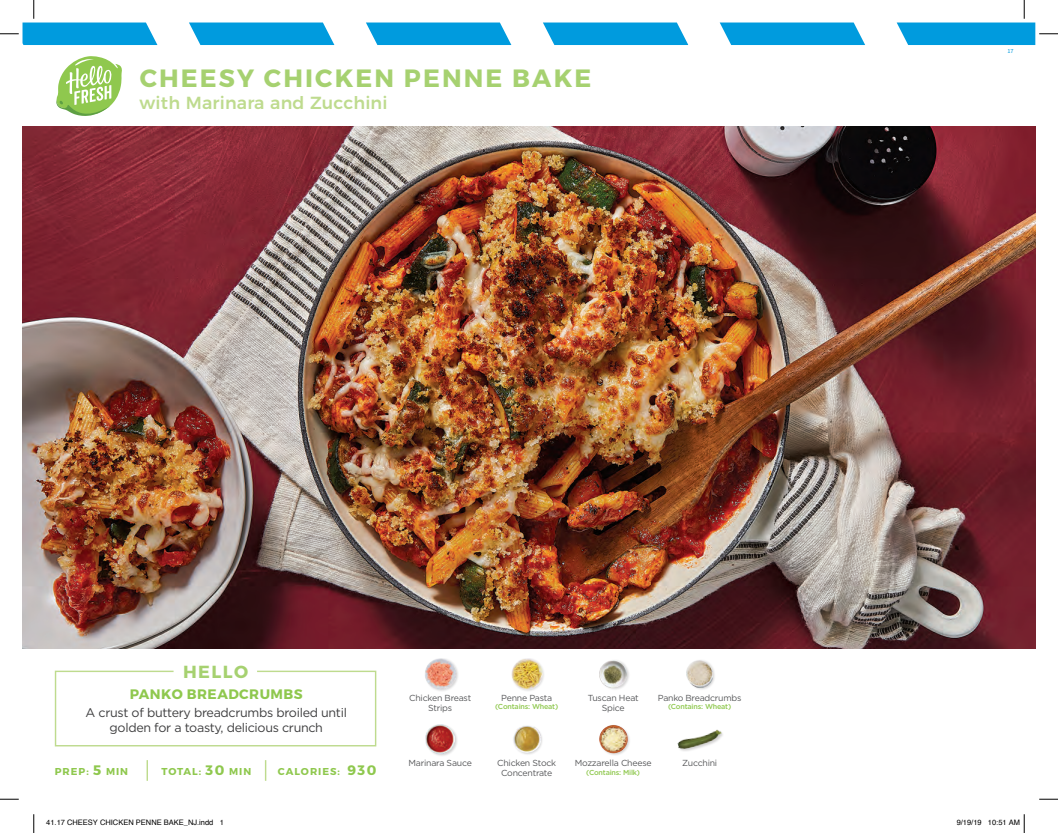
<style>
.page{position:relative;width:1058px;height:833px;background:#fff}
.page>*{position:absolute;margin:0;border:0;box-sizing:border-box;transform-origin:0 0}
.t1{font:700 25px "Montserrat";letter-spacing:.085em;color:#a6d170}
.t2{font:500 17.5px "Montserrat";letter-spacing:.01em;color:#bedb8e}
.t3{font:700 17.5px "Montserrat";letter-spacing:.085em;color:#a6d170}
.t4{font:700 13.75px "Montserrat";letter-spacing:.035em;color:#8fc84e}
.t5{font:12.5px/15px "Gotham";letter-spacing:-.025em;color:#3e3e3f;text-align:center}
.t6{font:700 10px "Montserrat";letter-spacing:.1em;color:#8fc84e}
.t7{font:8.75px/10px "Gotham";letter-spacing:-.025em;color:#57585a;text-align:center}
.t8{font:7.5px "Helvetica";color:#000}
.t9{font:500 7.25px "Gotham";letter-spacing:-.025em;color:#8fc84e}
.t10{font:6.25px "Source Sans Pro";color:#009bde}
.s1{font-size:13.75px}
</style>
<div class="page">
<svg style="left:189px;top:23px;width:145px;height:22px;background:#13a2e0"></svg>
<svg style="left:366px;top:23px;width:145px;height:22px;background:#13a2e0"></svg>
<svg style="left:543px;top:23px;width:145px;height:22px;background:#13a2e0"></svg>
<svg style="left:720px;top:23px;width:145px;height:22px;background:#13a2e0"></svg>
<svg style="left:54px;top:670px;width:323px;height:77px"></svg>
<hr style="left:146px;top:760px;width:2px;height:20px;background:#bedb8e">
<svg style="left:265px;top:760px;width:1px;height:20px"></svg>
<svg style="left:56px;top:56px;width:66px;height:60px"></svg>
<img style="left:23px;top:127px;width:1012px;height:521px">
<div style="left:425px;top:723px;width:33px;height:34px;background:#231f20;opacity:.2"></div>
<img style="left:426px;top:724px;width:29px;height:29px">
<div style="left:424px;top:657px;width:35px;height:35px;background:#231f20;opacity:.2"></div>
<img style="left:424px;top:657px;width:35px;height:33px">
<img style="left:599px;top:725px;width:31px;height:30px">
<div style="left:599px;top:659px;width:31px;height:32px;background:#231f20;opacity:.2"></div>
<img style="left:599px;top:660px;width:28px;height:27px">
<img style="left:513px;top:725px;width:29px;height:30px">
<div style="left:511px;top:657px;width:34px;height:35px;background:#231f20;opacity:.2"></div>
<img style="left:511px;top:657px;width:32px;height:33px">
<img style="left:677px;top:729px;width:46px;height:22px">
<div style="left:686px;top:659px;width:30px;height:32px;background:#231f20;opacity:.2"></div>
<img style="left:687px;top:660px;width:25px;height:27px">
<svg style="left:0;top:798px;width:19px;height:2px"></svg>
<svg style="left:1039px;top:798px;width:19px;height:2px"></svg>
<svg style="left:0;top:0;width:157px;height:45px"></svg>
<svg style="left:33px;top:814px;width:2px;height:19px"></svg>
<svg style="left:896px;top:0;width:162px;height:45px"></svg>
<svg style="left:1023px;top:814px;width:2px;height:19px"></svg>
<h1 class="t1" style="left:140px;top:63px;width:453px">CHEESY CHICKEN PENNE BAKE</h1>
<h2 class="t2" style="left:140px;top:88px;width:249px">with Marinara and Zucchini</h2>
<h2 class="t3" style="left:183px;top:661px;width:67px">HELLO</h2>
<h3 class="t4" style="left:130px;top:686px;width:174px">PANKO BREADCRUMBS</h3>
<h3 class="t5" style="left:86px;top:704px;width:263px">A crust of buttery breadcrumbs broiled until golden for a toasty, delicious crunch</h3>
<p class="t6" style="left:55px;top:765px;width:75px">PREP: <span class="s1">5</span> MIN</p>
<p class="t6" style="left:162px;top:765px;width:91px">TOTAL: <span class="s1">30</span> MIN</p>
<p class="t6" style="left:278px;top:765px;width:100px">CALORIES: <span class="s1">930</span></p>
<p class="t7" style="left:409px;top:693px;width:63px">Chicken Breast<br>Strips</p>
<p class="t7" style="left:657px;top:693px;width:85px">Panko Breadcrumbs</p>
<p class="t7" style="left:501px;top:693px;width:53px">Penne Pasta</p>
<p class="t9" style="left:495px;top:702px;width:64px">(Contains: Wheat)</p>
<p class="t7" style="left:587px;top:693px;width:52px">Tuscan Heat<br>Spice</p>
<p class="t9" style="left:668px;top:702px;width:64px">(Contains: Wheat)</p>
<p class="t7" style="left:408px;top:758px;width:65px">Marinara Sauce</p>
<p class="t7" style="left:574px;top:758px;width:78px">Mozzarella Cheese</p>
<p class="t7" style="left:682px;top:758px;width:37px">Zucchini</p>
<p class="t9" style="left:586px;top:767px;width:55px">(Contains: Milk)</p>
<p class="t7" style="left:497px;top:758px;width:61px">Chicken Stock<br>Concentrate</p>
<p class="t10" style="left:1007px;top:47px;width:8px">17</p>
<p class="t8" style="left:46px;top:817px;width:179px">41.17 CHEESY CHICKEN PENNE BAKE_NJ.indd 1</p>
<p class="t8" style="left:956px;top:817px;width:65px">9/19/19 10:51 AM</p>
</div>
